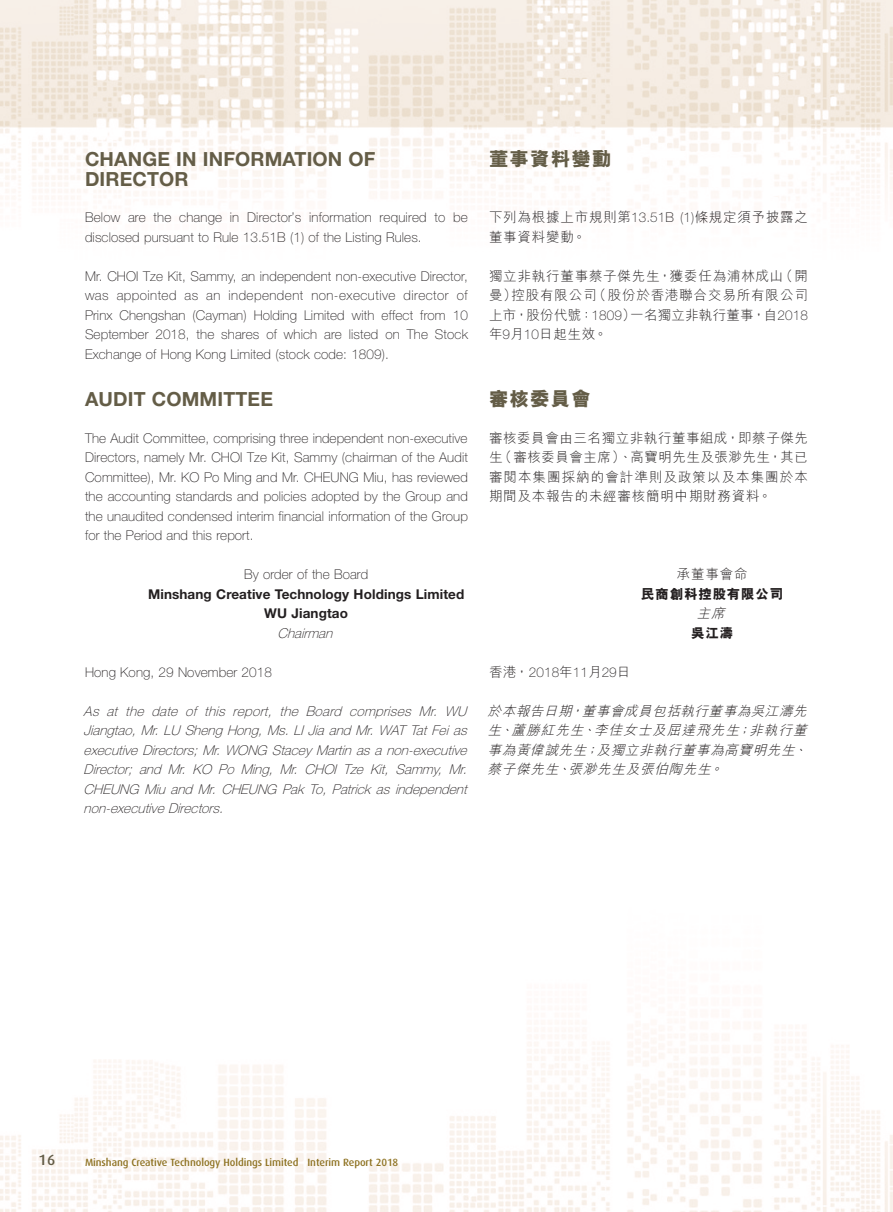
<style>
.page{position:relative;width:893px;height:1212px;background:#fff}
.page>*{position:absolute;margin:0;border:0;box-sizing:border-box;transform-origin:0 0}
.Heading_1{font:700 19.5px/19.5px "Helvetica Neue LT Std";letter-spacing:.01em;color:#645d47}
.Heading_1-2{font:800 19.5px "M Hei HK";letter-spacing:.06em;color:#645d47}
.C_Heading_1{font:800 19.5px "M Hei HK";letter-spacing:.06em;color:#645d47}
.t1{font:500 15px "Dax";color:#645d47}
.Body_Text{font:100 13.5px/19.5px "Helvetica Neue LT Std";letter-spacing:.01em;color:#231f20;text-align:justify}
.Body_Text-2{font:italic 100 13.5px/19.5px "Helvetica Neue LT Std";color:#231f20;text-align:justify}
.Body_Text-3{font:300 13.5px/19.5px "M Hei HK";letter-spacing:.06em;color:#231f20;text-align:justify}
.Body_Text-4{font:italic 300 13.5px/19.5px "M Hei HK";color:#231f20;text-align:justify}
.Body_Text-5{font:700 13.5px "Helvetica Neue LT Std";letter-spacing:.01em;color:#231f20}
.Body_Text-6{font:800 13.5px "M Hei HK";letter-spacing:.06em;color:#231f20}
.t2{font:500 10.5px "Dax";letter-spacing:-.01em;color:#8f7323}
.s1{font-family:"Helvetica Neue LT Std";font-weight:100}
.s2{font-family:"M Hei HK";font-weight:300}
</style>
<div class="page">
<img style="left:0;top:0;width:893px;height:1212px">
<p class="Heading_1" style="left:85px;top:149px;width:292px">CHANGE IN INFORMATION OF<br>DIRECTOR</p>
<p class="Body_Text" style="left:85px;top:208px;width:384px">Below are the change in Director’s information required to be disclosed pursuant to Rule 13.51B (1) of the Listing Rules.</p>
<p class="Body_Text" style="left:85px;top:266px;width:384px">Mr. CHOI Tze Kit, Sammy, an independent non-executive Director, was appointed as an independent non-executive director of Prinx Chengshan (Cayman) Holding Limited with effect from 10<br>September 2018, the shares of which are listed on The Stock Exchange of Hong Kong Limited (stock code: 1809).</p>
<p class="Heading_1" style="left:85px;top:389px;width:189px">AUDIT COMMITTEE</p>
<p class="Body_Text" style="left:85px;top:428px;width:384px">The Audit Committee, comprising three independent non-executive Directors, namely Mr. CHOI Tze Kit, Sammy (chairman of the Audit Committee), Mr. KO Po Ming and Mr. CHEUNG Miu, has reviewed the accounting standards and policies adopted by the Group and the unaudited condensed interim financial information of the Group for the Period and this report.</p>
<p class="Body_Text" style="left:244px;top:565px;width:126px">By order of the Board</p>
<p class="Body_Text-5" style="left:148px;top:586px;width:318px">Minshang Creative Technology Holdings Limited</p>
<p class="Body_Text-5" style="left:264px;top:605px;width:85px">WU Jiangtao</p>
<p class="Body_Text-2" style="left:277px;top:623px;width:60px">Chairman</p>
<p class="Body_Text" style="left:85px;top:662px;width:188px">Hong Kong, 29 November 2018</p>
<p class="Body_Text-2" style="left:84px;top:701px;width:388px">As at the date of this report, the Board comprises Mr. WU Jiangtao, Mr. LU Sheng Hong, Ms. LI Jia and Mr. WAT Tat Fei as executive Directors; Mr. WONG Stacey Martin as a non-executive Director; and Mr. KO Po Ming, Mr. CHOI Tze Kit, Sammy, Mr.<br>CHEUNG Miu and Mr. CHEUNG Pak To, Patrick as independent non-executiveDirectors.</p>
<p class="Heading_1-2" style="left:489px;top:149px;width:124px">董事資料變動</p>
<p class="Body_Text-3" style="left:489px;top:207px;width:320px">下列為根據上市規則第<span class="s1">13.51B (1)</span>條規定須予披露之董事資料變動。</p>
<p class="Body_Text-3" style="left:489px;top:266px;width:320px">獨立非執行董事蔡子傑先生，獲委任為浦林成山（開曼）控股有限公司（股份於香港聯合交易所有限公司上市，股份代號：<span class="s1">1809</span>）一名獨立非執行董事，自<span class="s1">2018</span>年<span class="s1">9</span>月<span class="s1">10</span>日起生效。</p>
<p class="C_Heading_1" style="left:489px;top:389px;width:104px">審核委員會</p>
<p class="Body_Text-3" style="left:489px;top:428px;width:320px">審核委員會由三名獨立非執行董事組成，即蔡子傑先生（審核委員會主席）、高寶明先生及張渺先生，其已審閱本集團採納的會計準則及政策以及本集團於本期間及本報告的未經審核簡明中期財務資料。</p>
<p class="Body_Text-3" style="left:677px;top:564px;width:72px">承董事會命</p>
<p class="Body_Text-6" style="left:641px;top:587px;width:144px">民商創科控股有限公司</p>
<p class="Body_Text-4" style="left:697px;top:603px;width:33px">主席</p>
<p class="Body_Text-6" style="left:691px;top:626px;width:44px">吳江濤</p>
<p class="Body_Text" style="left:489px;top:662px;width:143px"><span class="s2">香港，</span>2018<span class="s2">年</span>11<span class="s2">月</span>29<span class="s2">日</span></p>
<p class="Body_Text-4" style="left:488px;top:701px;width:324px">於本報告日期，董事會成員包括執行董事為吳江濤先生、蘆勝紅先生、李佳女士及屈達飛先生；非執行董事為黃偉誠先生；及獨立非執行董事為高寶明先生、蔡子傑先生、張渺先生及張伯陶先生。</p>
<p class="t1" style="left:38px;top:1152px;width:18px">16</p>
<p class="t2" style="left:85px;top:1156px;width:315px">Minshang Creative Technology Holdings Limited Interim Report 2018</p>
</div>
